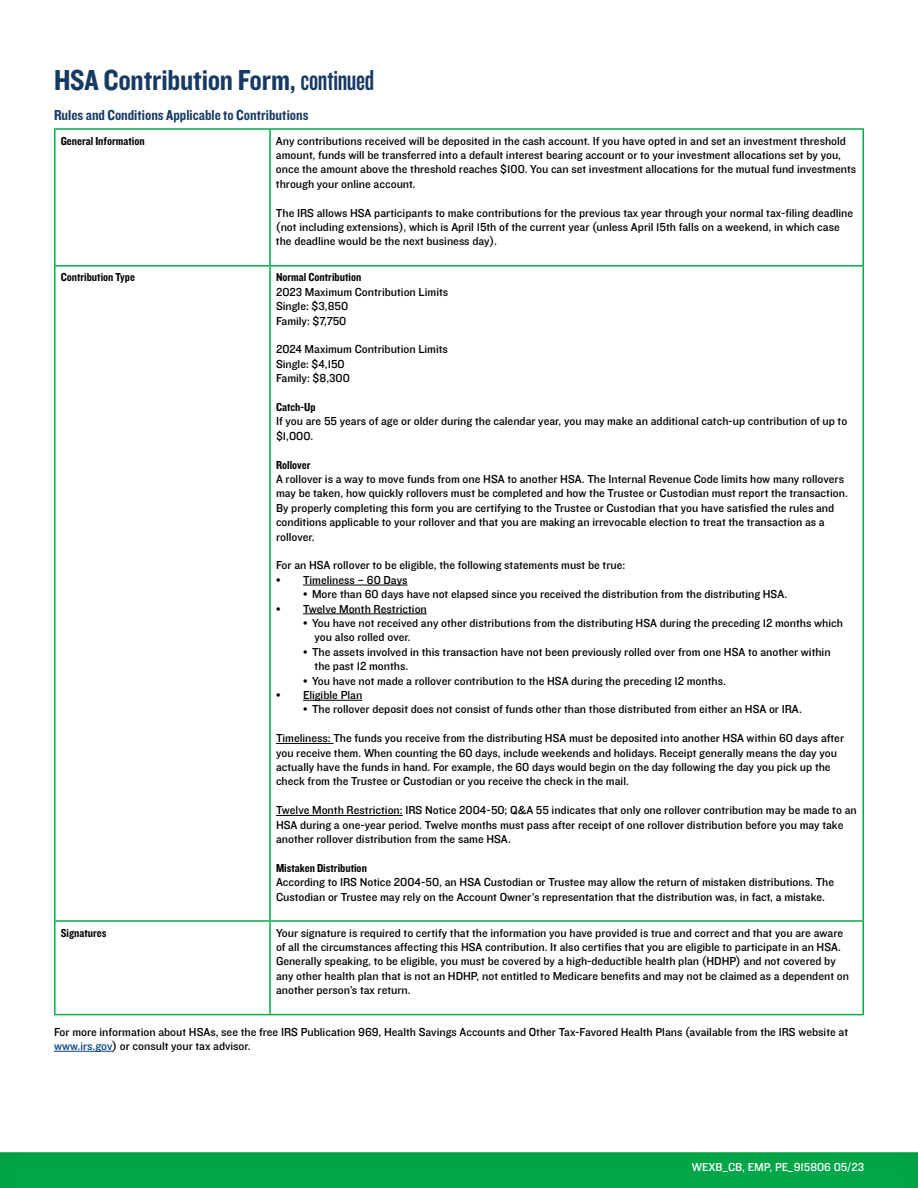
<style>
.page{position:relative;width:918px;height:1188px;background:#fff}
.page>*{position:absolute;margin:0;border:0;box-sizing:border-box;transform-origin:0 0}
.t1{font:30px "Knockout 50 Welterweight";letter-spacing:-.01em;color:#173a64}
.t2{font:15px "Knockout 50 Welterweight";color:#173a64}
.t3{font:12px/14.4px "Knockout 31 Junior Middlewt";color:#000}
.t4{font:12px "Knockout 50 Welterweight";color:#000}
.t5{font:12px "Knockout 31 Junior Middlewt";color:#fff}
.s1{font-family:"Knockout 48 Featherweight"}
.s2{color:#004280}
</style>
<div class="page">
<hr style="left:54px;top:128px;width:216px;height:2px;background:#05aa4b">
<hr style="left:54px;top:130px;width:2px;height:135px;background:#05aa4b">
<hr style="left:270px;top:128px;width:594px;height:2px;background:#05aa4b">
<hr style="left:269px;top:130px;width:2px;height:135px;background:#05aa4b">
<hr style="left:862px;top:130px;width:2px;height:135px;background:#05aa4b">
<hr style="left:54px;top:265px;width:216px;height:2px;background:#05aa4b">
<hr style="left:54px;top:267px;width:2px;height:653px;background:#05aa4b">
<hr style="left:270px;top:265px;width:594px;height:2px;background:#05aa4b">
<hr style="left:269px;top:267px;width:2px;height:653px;background:#05aa4b">
<hr style="left:862px;top:267px;width:2px;height:653px;background:#05aa4b">
<hr style="left:54px;top:920px;width:216px;height:2px;background:#05aa4b">
<hr style="left:54px;top:922px;width:2px;height:92px;background:#05aa4b">
<hr style="left:270px;top:920px;width:594px;height:2px;background:#05aa4b">
<hr style="left:269px;top:922px;width:2px;height:92px;background:#05aa4b">
<hr style="left:862px;top:922px;width:2px;height:92px;background:#05aa4b">
<hr style="left:54px;top:1014px;width:216px;height:1px;background:#05aa4b">
<hr style="left:270px;top:1014px;width:594px;height:1px;background:#05aa4b">
<hr style="left:303px;top:585px;width:105px;height:1px;background:#000">
<hr style="left:303px;top:614px;width:124px;height:1px;background:#000">
<hr style="left:303px;top:700px;width:59px;height:1px;background:#000">
<hr style="left:276px;top:743px;width:57px;height:1px;background:#000">
<hr style="left:276px;top:815px;width:127px;height:1px;background:#000">
<hr style="left:54px;top:1051px;width:59px;height:1px;background:#004280">
<div style="left:0;top:1141px;width:918px;height:47px;background:#00ab4c;opacity:.3"></div>
<h1 class="t1" style="left:54px;top:61px;width:322px">HSA Contribution Form, <span class="s1">continued</span></h1>
<p class="t2" style="left:54px;top:105px;width:256px">Rules and Conditions Applicable to Contributions</p>
<p class="t4" style="left:61px;top:133px;width:85px">General Information</p>
<p class="t3" style="left:276px;top:133px;width:582px">Any contributions received will be deposited in the cash account. If you have opted in and set an investment threshold amount, funds will be transferred into a default interest bearing account or to your investment allocations set by you, once the amount above the threshold reaches $100. You can set investment allocations for the mutual fund investments through your online account.</p>
<p class="t3" style="left:276px;top:205px;width:579px">The IRS allows HSA participants to make contributions for the previous tax year through your normal tax-filing deadline (not including extensions), which is April 15th of the current year (unless April 15th falls on a weekend, in which case the deadline would be the next business day).</p>
<p class="t4" style="left:61px;top:270px;width:76px">Contribution Type</p>
<p class="t4" style="left:276px;top:270px;width:87px">Normal Contribution</p>
<p class="t3" style="left:276px;top:284px;width:174px">2023 Maximum Contribution Limits<br>Single: $3,850<br>Family: $7,750</p>
<p class="t3" style="left:276px;top:342px;width:174px">2024 Maximum Contribution Limits<br>Single: $4,150<br>Family: $8,300</p>
<p class="t4" style="left:276px;top:399px;width:41px">Catch-Up</p>
<p class="t3" style="left:276px;top:414px;width:573px">If you are 55 years of age or older during the calendar year, you may make an additional catch-up contribution of up to $1,000.</p>
<p class="t4" style="left:276px;top:457px;width:36px">Rollover</p>
<p class="t3" style="left:276px;top:471px;width:573px">A rollover is a way to move funds from one HSA to another HSA. The Internal Revenue Code limits how many rollovers may be taken, how quickly rollovers must be completed and how the Trustee or Custodian must report the transaction.<br>By properly completing this form you are certifying to the Trustee or Custodian that you have satisfied the rules and conditions applicable to your rollover and that you are making an irrevocable election to treat the transaction as a rollover.</p>
<p class="t3" style="left:276px;top:558px;width:351px">For an HSA rollover to be eligible, the following statements must be true:</p>
<p class="t3" style="left:276px;top:572px;width:133px">• Timeliness – 60 Days</p>
<p class="t3" style="left:303px;top:586px;width:486px">• More than 60 days have not elapsed since you received the distribution from the distributing HSA.</p>
<p class="t3" style="left:276px;top:601px;width:152px">• Twelve Month Restriction</p>
<p class="t3" style="left:315px;top:615px;width:530px;text-indent:-12px">• You have not received any other distributions from the distributing HSA during the preceding 12 months which you also rolled over.</p>
<p class="t3" style="left:315px;top:644px;width:518px;text-indent:-12px">• The assets involved in this transaction have not been previously rolled over from one HSA to another within the past 12 months.</p>
<p class="t3" style="left:303px;top:673px;width:424px">• You have not made a rollover contribution to the HSA during the preceding 12 months.</p>
<p class="t3" style="left:276px;top:687px;width:88px">• Eligible Plan</p>
<p class="t3" style="left:303px;top:702px;width:500px">• The rollover deposit does not consist of funds other than those distributed from either an HSA or IRA.</p>
<p class="t3" style="left:276px;top:730px;width:570px">Timeliness: The funds you receive from the distributing HSA must be deposited into another HSA within 60 days after you receive them. When counting the 60 days, include weekends and holidays. Receipt generally means the day you actually have the funds in hand. For example, the 60 days would begin on the day following the day you pick up the check from the Trustee or Custodian or you receive the check in the mail.</p>
<p class="t3" style="left:276px;top:802px;width:582px">Twelve Month Restriction: IRS Notice 2004-50; Q&amp;A 55 indicates that only one rollover contribution may be made to an<br>HSA during a one-year period. Twelve months must pass after receipt of one rollover distribution before you may take another rollover distribution from the same HSA.</p>
<p class="t4" style="left:276px;top:860px;width:92px">Mistaken Distribution</p>
<p class="t3" style="left:276px;top:874px;width:560px">According to IRS Notice 2004-50, an HSA Custodian or Trustee may allow the return of mistaken distributions. The<br>Custodian or Trustee may rely on the Account Owner’s representation that the distribution was, in fact, a mistake.</p>
<p class="t4" style="left:61px;top:925px;width:47px">Signatures</p>
<p class="t3" style="left:276px;top:925px;width:574px">Your signature is required to certify that the information you have provided is true and correct and that you are aware of all the circumstances affecting this HSA contribution. It also certifies that you are eligible to participate in an HSA.<br>Generally speaking, to be eligible, you must be covered by a high-deductible health plan (HDHP) and not covered by any other health plan that is not an HDHP, not entitled to Medicare benefits and may not be claimed as a dependent on another person’s tax return.</p>
<p class="t3" style="left:54px;top:1024px;width:796px">For more information about HSAs, see the free IRS Publication 969, Health Savings Accounts and Other Tax-Favored Health Plans (available from the IRS website at <span class="s2">www.irs.gov</span>) or consult your tax advisor.</p>
<p class="t5" style="left:692px;top:1158px;width:174px">WEXB_CB, EMP, PE_915806 05/23</p>
</div>
